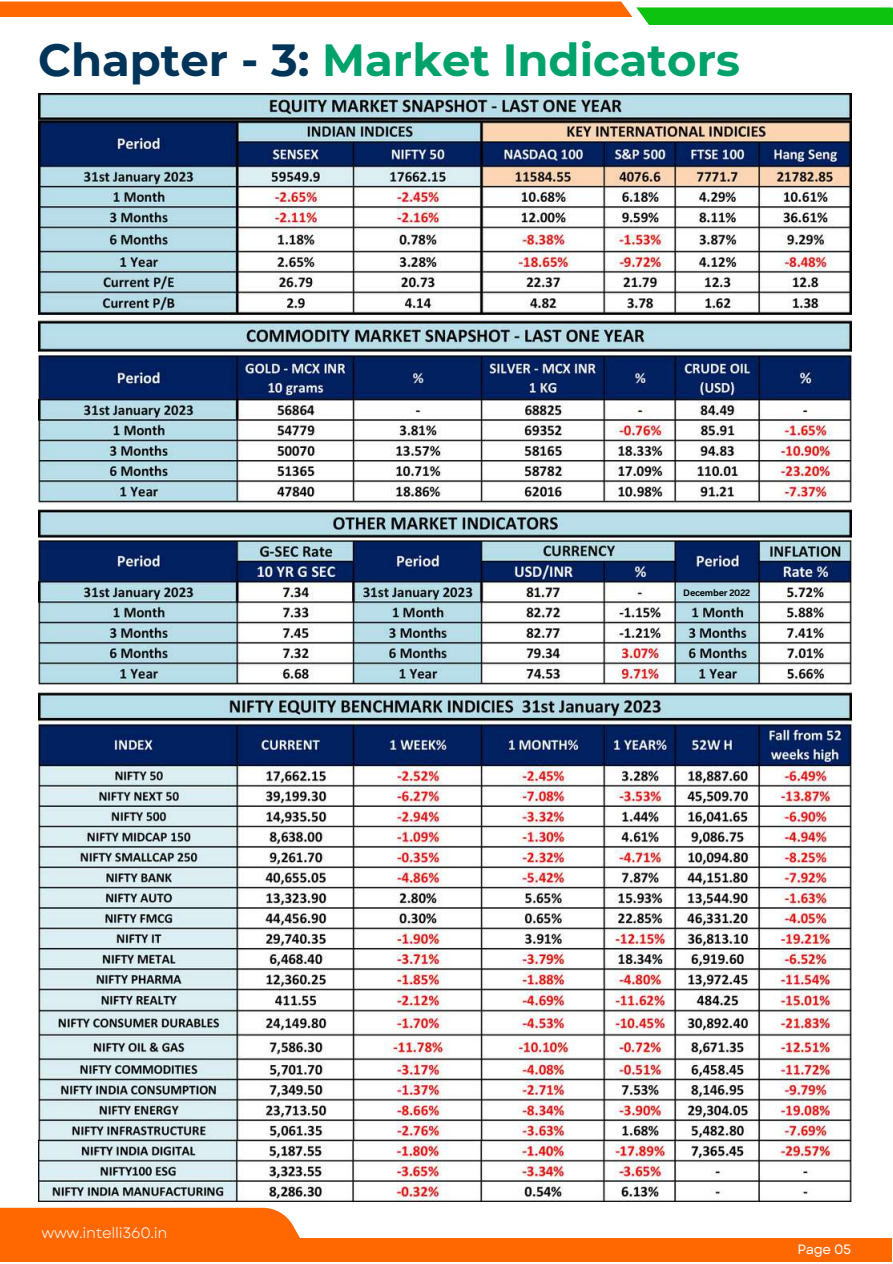
<style>
.page{position:relative;width:893px;height:1264px;background:#fff}
.page>*{position:absolute;margin:0;border:0;box-sizing:border-box;transform-origin:0 0}
.t1{font:700 45px "Montserrat";color:#00a26c}
.t2{font:15px "Garet";letter-spacing:-.02em;color:#fff}
.t3{font:13.5px "Garet";letter-spacing:-.02em;color:#fff}
.t4{font:700 9px "Canva Sans";letter-spacing:-.02em;color:#000}
.s1{color:#003559}
</style>
<div class="page">
<div style="left:0;top:1238px;width:891px;height:23px;background:#ff6700"></div>
<div style="left:0;top:1207px;width:300px;height:31px;background:#ff6700"></div>
<img style="left:38px;top:94px;width:813px;height:1107px">
<svg style="left:0;top:2px;width:892px;height:23px"></svg>
<div style="left:676px;top:585px;width:80px;height:13px;background:#b8dee9"></div>
<p class="t1" style="left:38px;top:32px;width:703px"><span class="s1">Chapter - 3:</span> Market Indicators</p>
<p class="t4" style="left:683px;top:586px;width:68px">December 2022</p>
<p class="t2" style="left:41px;top:1221px;width:127px">www.intelli360.in</p>
<p class="t3" style="left:797px;top:1239px;width:55px">Page 05</p>
</div>
